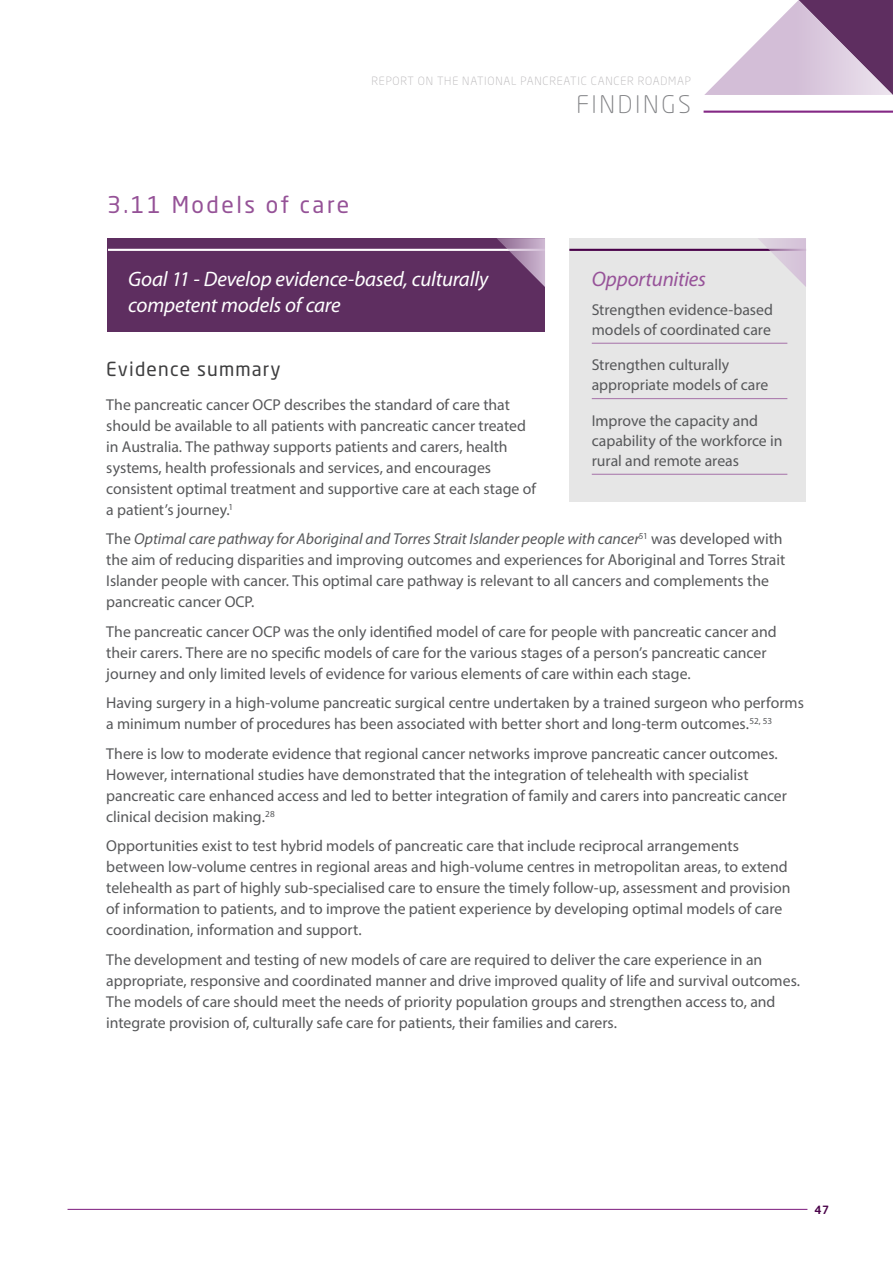
<style>
.page{position:relative;width:893px;height:1263px;background:#fff}
.page>*{position:absolute;margin:0;border:0;box-sizing:border-box;transform-origin:0 0}
.t1{font:300 24px "Neo Sans Std";letter-spacing:.11em;color:#818285}
.t2{font:22.8px "Neo Sans Std";letter-spacing:.11em;color:#955297}
.t3{font:italic 21px/25.5px "Myriad Pro";letter-spacing:-.01em;color:#fff}
.t4{font:italic 21px "Myriad Pro";letter-spacing:-.01em;color:#975399}
.t5{font:19.2px "Neo Sans Std";letter-spacing:.06em;color:#3e3e3f}
.t6{font:15.75px/21px "Myriad Pro";letter-spacing:-.005em;color:#57585a}
.t7{font:300 11.25px "Neo Sans Std";letter-spacing:.07em;color:#b8b6b8}
.t8{font:500 11.25px "Neo Sans Std";color:#480048}
.s1{font-style:italic}
</style>
<div class="page">
<hr style="left:68px;top:1209px;width:739px;height:1px;background:#842885">
<hr style="left:704px;top:111px;width:189px;height:2px;background:#842885">
<svg style="left:704px;top:0;width:189px;height:95px"></svg>
<div style="left:107px;top:238px;width:438px;height:94px;background:#5e2e60"></div>
<div style="left:569px;top:238px;width:237px;height:264px;background:#e6e6e6"></div>
<hr style="left:592px;top:343px;width:195px;height:1px;background:#a978ac">
<hr style="left:592px;top:398px;width:195px;height:1px;background:#a978ac">
<hr style="left:592px;top:474px;width:195px;height:1px;background:#a978ac">
<hr style="left:108px;top:249px;width:437px;height:2px;background:#fff">
<hr style="left:569px;top:249px;width:237px;height:2px;background:#480048">
<svg style="left:496px;top:238px;width:49px;height:49px"></svg>
<svg style="left:757px;top:238px;width:49px;height:49px"></svg>
<p class="t7" style="left:371px;top:74px;width:321px">REPORT ON THE NATIONAL PANCREATIC CANCER ROADMAP</p>
<h2 class="t2" style="left:107px;top:191px;width:244px">3.11 Models of care</h2>
<h1 class="t1" style="left:576px;top:90px;width:116px">FINDINGS</h1>
<h3 class="t3" style="left:128px;top:266px;width:361px">Goal 11 - Develop evidence-based, culturally competent models of care</h3>
<h3 class="t4" style="left:592px;top:266px;width:116px">Opportunities</h3>
<p class="t6" style="left:592px;top:299px;width:183px;line-height:20.2px">Strengthen evidence-based models of coordinated care</p>
<p class="t6" style="left:592px;top:354px;width:178px;line-height:20.2px">Strengthen culturally appropriate models of care</p>
<p class="t6" style="left:592px;top:410px;width:192px;line-height:20.2px">Improve the capacity and capability of the workforce in rural and remote areas</p>
<p class="t5" style="left:106px;top:357px;width:176px">Evidence summary</p>
<p class="t6" style="left:106px;top:394px;width:431px">The pancreatic cancer OCP describes the standard of care that should be available to all patients with pancreatic cancer treated in Australia. The pathway supports patients and carers, health systems, health professionals and services, and encourages consistent optimal treatment and supportive care at each stage of a patient’s journey.<sup>1</sup></p>
<p class="t6" style="left:106px;top:528px;width:680px">The <span class="s1">Optimal care pathway for Aboriginal and Torres Strait Islander people with cancer</span><sup>51</sup> was developed with the aim of reducing disparities and improving outcomes and experiences for Aboriginal and Torres Strait Islander people with cancer. This optimal care pathway is relevant to all cancers and complements the pancreatic cancer OCP.</p>
<p class="t6" style="left:106px;top:621px;width:672px">The pancreatic cancer OCP was the only identified model of care for people with pancreatic cancer and their carers. There are no specific models of care for the various stages of a person’s pancreatic cancer journey and only limited levels of evidence for various elements of care within each stage.</p>
<p class="t6" style="left:106px;top:692px;width:699px">Having surgery in a high-volume pancreatic surgical centre undertaken by a trained surgeon who performs a minimum number of procedures has been associated with better short and long-term outcomes.<sup>52,</sup> <sup>53</sup></p>
<p class="t6" style="left:106px;top:743px;width:682px">There is low to moderate evidence that regional cancer networks improve pancreatic cancer outcomes.<br>However, international studies have demonstrated that the integration of telehealth with specialist pancreatic care enhanced access and led to better integration of family and carers into pancreatic cancer clinical decision making.<sup>28</sup></p>
<p class="t6" style="left:106px;top:835px;width:686px">Opportunities exist to test hybrid models of pancreatic care that include reciprocal arrangements between low-volume centres in regional areas and high-volume centres in metropolitan areas, to extend telehealth as part of highly sub-specialised care to ensure the timely follow-up, assessment and provision of information to patients, and to improve the patient experience by developing optimal models of care coordination, information and support.</p>
<p class="t6" style="left:106px;top:949px;width:695px">The development and testing of new models of care are required to deliver the care experience in an appropriate, responsive and coordinated manner and drive improved quality of life and survival outcomes.<br>The models of care should meet the needs of priority population groups and strengthen access to, and integrate provision of, culturally safe care for patients, their families and carers.</p>
<p class="t8" style="left:814px;top:1202px;width:16px">47</p>
</div>
